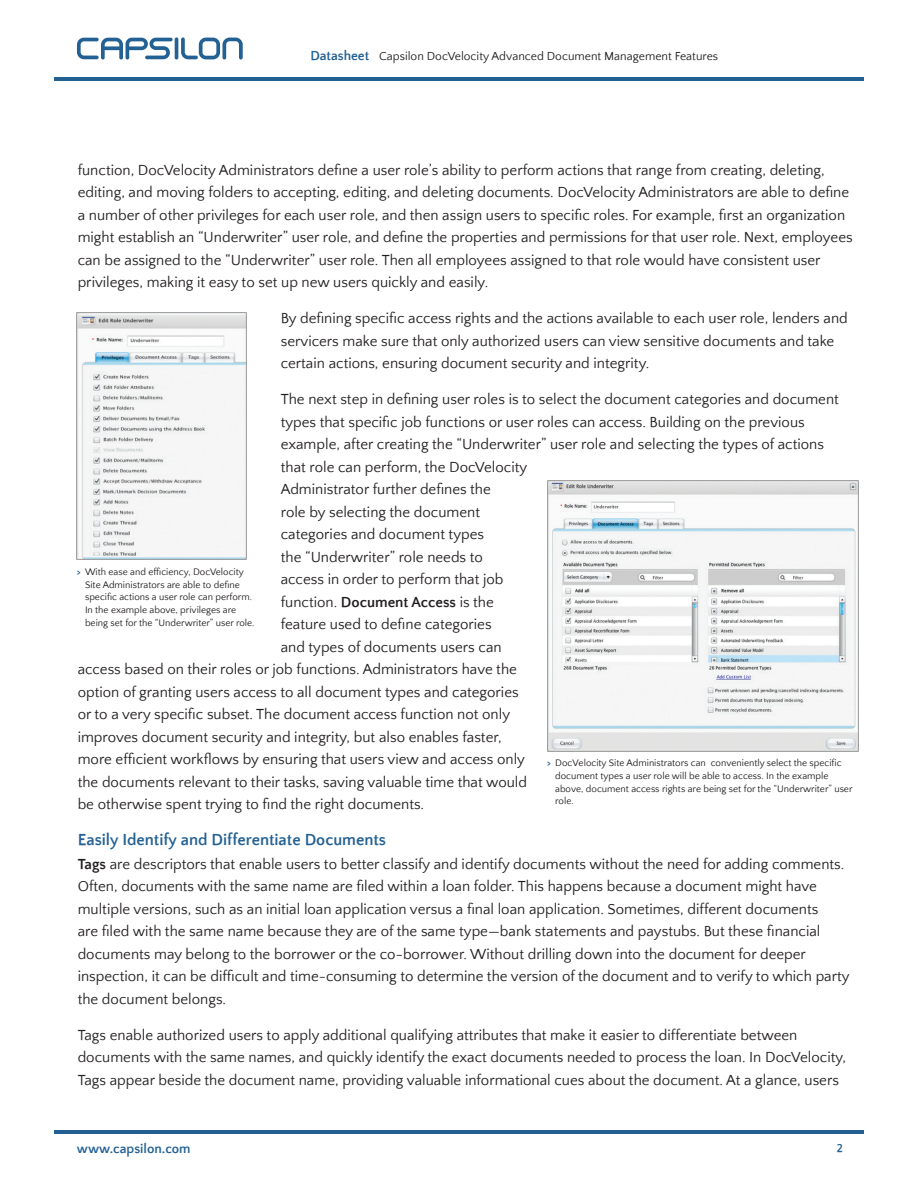
<style>
.page{position:relative;width:918px;height:1188px;background:#fff}
.page>*{position:absolute;margin:0;border:0;box-sizing:border-box;transform-origin:0 0}
.t1{font:700 16.5px "Quattrocento Sans";color:#236194}
.Body_Copy{font:15px/22.5px "Quattrocento Sans";color:#231f20}
.t2{font:700 13.5px "Quattrocento Sans";color:#236194}
.t3{font:12px "Quattrocento Sans";color:#231f20}
.t4{font:700 12px "Quattrocento Sans";color:#236194}
.Captions{font:9.75px/12.8px "Quattrocento Sans";color:#231f20}
.s1{font-weight:700;font-size:13.5px;color:#236194}
.s2{font-weight:700}
.s3{font-weight:700;color:#236194}
</style>
<div class="page">
<hr style="left:54px;top:1131px;width:810px;height:3px;background:#236194">
<hr style="left:54px;top:77px;width:810px;height:3px;background:#236194">
<svg style="left:181px;top:37px;width:62px;height:23px"></svg>
<hr style="left:175px;top:37px;width:3px;height:23px;background:#236194;border-radius:2px">
<svg style="left:77px;top:38px;width:96px;height:22px"></svg>
<img style="left:77px;top:312px;width:170px;height:247px">
<img style="left:547px;top:480px;width:312px;height:272px">
<p class="t3" style="left:310px;top:49px;width:409px"><span class="s1">Datasheet</span> Capsilon DocVelocity Advanced Document Management Features</p>
<p class="Body_Copy" style="left:78px;top:159px;width:777px">function, DocVelocity Administrators define a user role’s ability to perform actions that range from creating, deleting, editing, and moving folders to accepting, editing, and deleting documents. DocVelocity Administrators are able to define a number of other privileges for each user role, and then assign users to specific roles. For example, first an organization might establish an “Underwriter” user role, and define the properties and permissions for that user role. Next, employees can be assigned to the “Underwriter” user role. Then all employees assigned to that role would have consistent user privileges, making it easy to set up new users quickly and easily.</p>
<p class="Body_Copy" style="left:281px;top:308px;width:569px">By defining specific access rights and the actions available to each user role, lenders and servicers make sure that only authorized users can view sensitive documents and take certain actions, ensuring document security and integrity.</p>
<p class="Body_Copy" style="left:281px;top:389px;width:560px">The next step in defining user roles is to select the document categories and document</p>
<p class="Body_Copy" style="left:281px;top:411px;width:525px">types that specific job functions or user roles can access. Building on the previous</p>
<p class="Body_Copy" style="left:281px;top:434px;width:545px">example, after creating the “Underwriter” user role and selecting the types of actions</p>
<p class="Body_Copy" style="left:281px;top:456px;width:248px">that role can perform, the DocVelocity</p>
<p class="Body_Copy" style="left:281px;top:479px;width:212px">Administrator further defines the</p>
<p class="Body_Copy" style="left:281px;top:501px;width:201px">role by selecting the document</p>
<p class="Body_Copy" style="left:281px;top:524px;width:205px">categories and document types</p>
<p class="Body_Copy" style="left:281px;top:546px;width:204px">the “Underwriter” role needs to</p>
<p class="Body_Copy" style="left:281px;top:569px;width:224px">access in order to perform that job</p>
<p class="Body_Copy" style="left:281px;top:591px;width:214px">function. <span class="s2">Document Access</span> is the</p>
<p class="Body_Copy" style="left:281px;top:614px;width:212px">feature used to define categories</p>
<p class="Body_Copy" style="left:281px;top:636px;width:222px">and types of documents users can</p>
<p class="Body_Copy" style="left:78px;top:659px;width:441px">access based on their roles or job functions. Administrators have the</p>
<p class="Body_Copy" style="left:78px;top:681px;width:443px">option of granting users access to all document types and categories</p>
<p class="Body_Copy" style="left:78px;top:704px;width:434px">or to a very specific subset. The document access function not only</p>
<p class="Body_Copy" style="left:78px;top:726px;width:425px">improves document security and integrity, but also enables faster,</p>
<p class="Body_Copy" style="left:78px;top:749px;width:449px">more efficient workflows by ensuring that users view and access only</p>
<p class="Body_Copy" style="left:78px;top:771px;width:451px">the documents relevant to their tasks, saving valuable time that would</p>
<p class="Body_Copy" style="left:78px;top:794px;width:348px">be otherwise spent trying to find the right documents.</p>
<p class="t1" style="left:78px;top:831px;width:310px">Easily Identify and Differentiate Documents</p>
<p class="Body_Copy" style="left:78px;top:853px;width:773px"><span class="s2">Tags</span> are descriptors that enable users to better classify and identify documents without the need for adding comments.<br>Often, documents with the same name are filed within a loan folder. This happens because a document might have multiple versions, such as an initial loan application versus a final loan application. Sometimes, different documents<br>are filed with the same name because they are of the same type—bank statements and paystubs. But these financial documents may belong to the borrower or the co-borrower. Without drilling down into the document for deeper inspection, it can be difficult and time-consuming to determine the version of the document and to verify to which party the document belongs.</p>
<p class="Body_Copy" style="left:78px;top:1024px;width:770px">Tags enable authorized users to apply additional qualifying attributes that make it easier to differentiate between documents with the same names, and quickly identify the exact documents needed to process the loan. In DocVelocity,<br>Tags appear beside the document name, providing valuable informational cues about the document. At a glance, users</p>
<p class="Captions" style="left:85px;top:566px;width:171px;text-indent:-8px"><span class="s3">&gt;</span> With ease and efficiency, DocVelocity Site Administrators are able to define specific actions a user role can perform.<br>In the example above, privileges are being set for the “Underwriter” user role.</p>
<p class="Captions" style="left:555px;top:757px;width:299px;text-indent:-8px"><span class="s3">&gt;</span> DocVelocity Site Administrators can conveniently select the specific document types a user role will be able to access. In the example above, document access rights are being set for the “Underwriter” user role.</p>
<p class="t2" style="left:77px;top:1142px;width:115px">www.capsilon.com</p>
<p class="t4" style="left:837px;top:1142px;width:8px">2</p>
</div>
